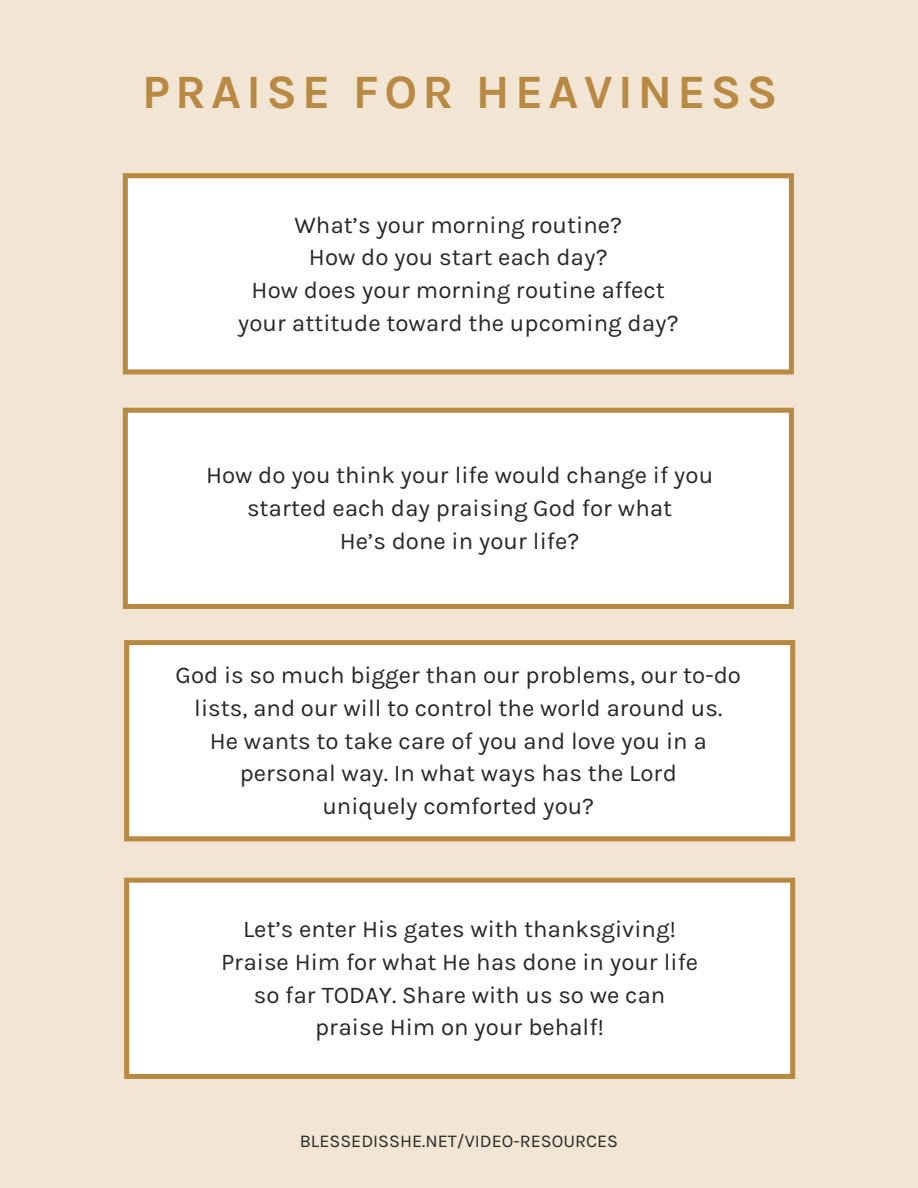
<style>
.page{position:relative;width:918px;height:1188px;background:#f3e5d3}
.page>*{position:absolute;margin:0;border:0;box-sizing:border-box;transform-origin:0 0}
.t1{font:700 48px "Karla";letter-spacing:.11em;color:#b88943}
.t2{font:24px/32.8px "Karla";color:#282828;text-align:center}
.t3{font:18px "Karla";color:#282828}
</style>
<div class="page">
<svg style="left:123px;top:173px;width:671px;height:201px;background:#faf7f3"></svg>
<svg style="left:123px;top:408px;width:671px;height:201px;background:#faf7f2"></svg>
<svg style="left:124px;top:640px;width:671px;height:201px;background:#faf7f3"></svg>
<svg style="left:124px;top:878px;width:671px;height:201px;background:#faf7f3"></svg>
<h1 class="t1" style="left:142px;top:64px;width:637px">PRAISE FOR HEAVINESS</h1>
<p class="t2" style="left:238px;top:208px;width:442px">What’s your morning routine?<br>How do you start each day?<br>How does your morning routine affect your attitude toward the upcoming day?</p>
<p class="t2" style="left:206px;top:459px;width:509px">How do you think your life would change if you started each day praising God for what<br>He’s done in your life?</p>
<p class="t2" style="left:176px;top:659px;width:567px">God is so much bigger than our problems, our to-do lists, and our will to control the world around us.<br>He wants to take care of you and love you in a personal way. In what ways has the Lord<br>uniquely comforted you?</p>
<p class="t2" style="left:221px;top:913px;width:479px">Let’s enter His gates with thanksgiving!<br>Praise Him for what He has done in your life so far TODAY. Share with us so we can praise Him on your behalf!</p>
<p class="t3" style="left:300px;top:1131px;width:320px">BLESSEDISSHE.NET/VIDEO-RESOURCES</p>
</div>
